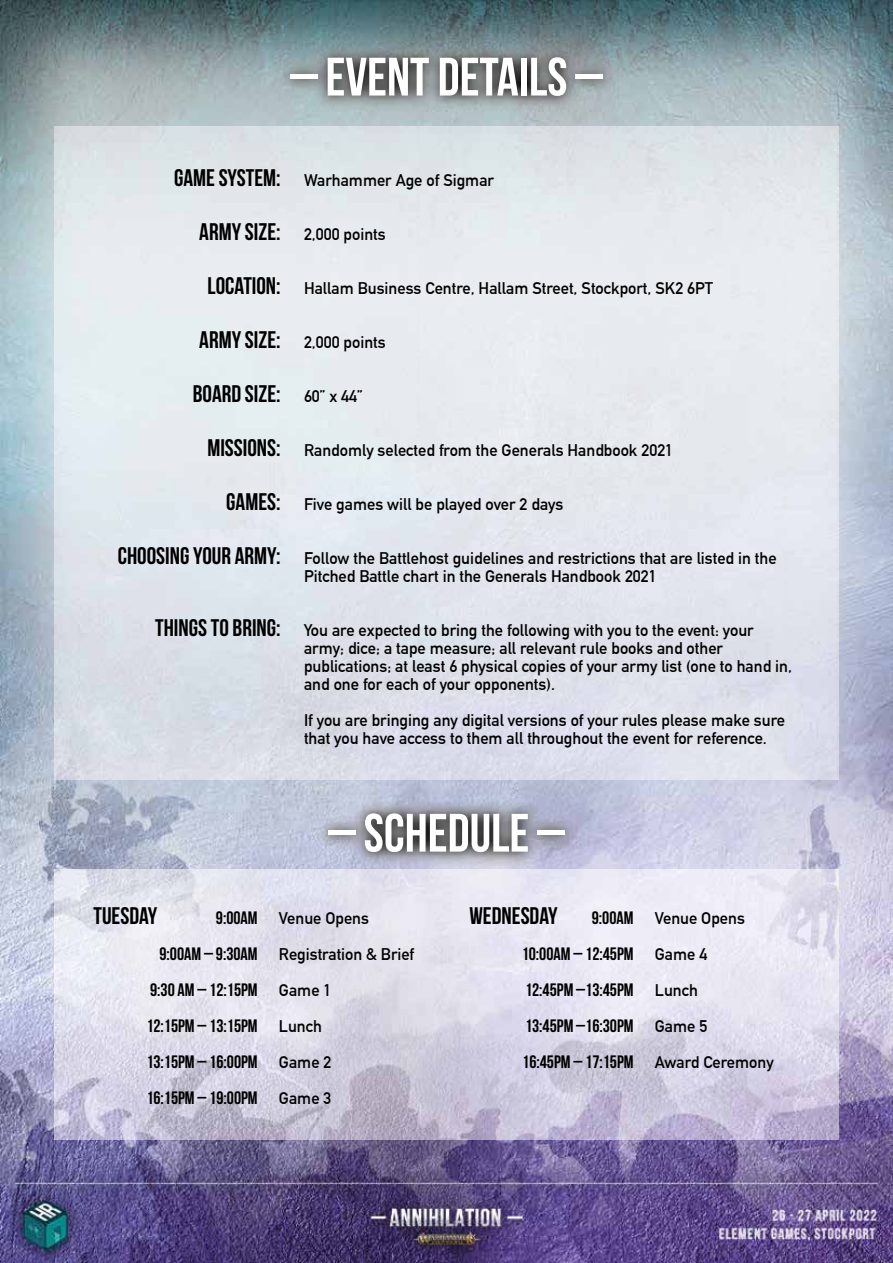
<style>
.page{position:relative;width:893px;height:1263px;background:#fff}
.page>*{position:absolute;margin:0;border:0;box-sizing:border-box;transform-origin:0 0}
.t1{font:700 54px "Bebas Neue";color:#fff}
.t2{font:700 24px "Bebas Neue";color:#000}
.t3{font:700 18px/36px "Bebas Neue";color:#000;text-align:right}
.t4{font:700 16.5px/36px "DIN Alternate";color:#000}
</style>
<div class="page">
<img style="left:0;top:0;width:893px;height:1263px">
<img style="left:275px;top:42px;width:344px;height:69px">
<img style="left:313px;top:798px;width:267px;height:69px">
<img style="left:55px;top:126px;width:783px;height:654px">
<img style="left:55px;top:870px;width:783px;height:270px">
<h1 class="t1" style="left:290px;top:47px;width:314px">– EVENT DETAILS –</h1>
<h2 class="t2" style="left:174px;top:164px;width:108px">GAME SYSTEM:</h2>
<h2 class="t2" style="left:199px;top:218px;width:83px">ARMY SIZE:</h2>
<h2 class="t2" style="left:208px;top:272px;width:75px">LOCATION:</h2>
<h2 class="t2" style="left:199px;top:326px;width:83px">ARMY SIZE:</h2>
<h2 class="t2" style="left:193px;top:380px;width:89px">BOARD SIZE:</h2>
<h2 class="t2" style="left:207px;top:434px;width:75px">MISSIONS:</h2>
<h2 class="t2" style="left:226px;top:488px;width:56px">GAMES:</h2>
<h2 class="t2" style="left:118px;top:542px;width:164px">CHOOSING YOUR ARMY:</h2>
<h2 class="t2" style="left:155px;top:614px;width:127px">THINGS TO BRING:</h2>
<p class="t4" style="left:304px;top:161px;width:191px">Warhammer Age of Sigmar</p>
<p class="t4" style="left:304px;top:215px;width:83px">2,000 points</p>
<p class="t4" style="left:304px;top:269px;width:411px">Hallam Business Centre, Hallam Street, Stockport, SK2 6PT</p>
<p class="t4" style="left:304px;top:323px;width:83px">2,000 points</p>
<p class="t4" style="left:304px;top:377px;width:60px">60” x 44”</p>
<p class="t4" style="left:304px;top:431px;width:371px">Randomly selected from the Generals Handbook 2021</p>
<p class="t4" style="left:304px;top:485px;width:261px">Five games will be played over 2 days</p>
<p class="t4" style="left:304px;top:548px;width:474px;line-height:18px">Follow the Battlehost guidelines and restrictions that are listed in the<br>Pitched Battle chart in the Generals Handbook 2021</p>
<p class="t4" style="left:304px;top:620px;width:489px;line-height:18px">You are expected to bring the following with you to the event: your army; dice; a tape measure; all relevant rule books and other publications; at least 6 physical copies of your army list (one to hand in, and one for each of your opponents).</p>
<p class="t4" style="left:304px;top:710px;width:483px;line-height:18px">If you are bringing any digital versions of your rules please make sure that you have access to them all throughout the event for reference.</p>
<h1 class="t1" style="left:328px;top:803px;width:238px">– SCHEDULE –</h1>
<h2 class="t2" style="left:94px;top:902px;width:65px">TUESDAY</h2>
<p class="t3" style="left:146px;top:899px;width:113px">9:00AM<br>9:00AM – 9:30AM<br>9:30 AM – 12:15PM<br>12:15PM – 13:15PM<br>13:15PM – 16:00PM<br>16:15PM – 19:00PM</p>
<h2 class="t2" style="left:469px;top:902px;width:90px">WEDNESDAY</h2>
<p class="t3" style="left:522px;top:899px;width:113px;text-align:justify;text-indent:70px">9:00AM 10:00AM – 12:45PM 12:45PM –13:45PM 13:45PM –16:30PM 16:45PM – 17:15PM</p>
<p class="t4" style="left:279px;top:899px;width:137px">Venue Opens<br>Registration &amp; Brief<br>Game 1<br>Lunch<br>Game 2<br>Game 3</p>
<p class="t4" style="left:655px;top:899px;width:120px">Venue Opens<br>Game 4<br>Lunch<br>Game 5<br>Award Ceremony</p>
</div>
